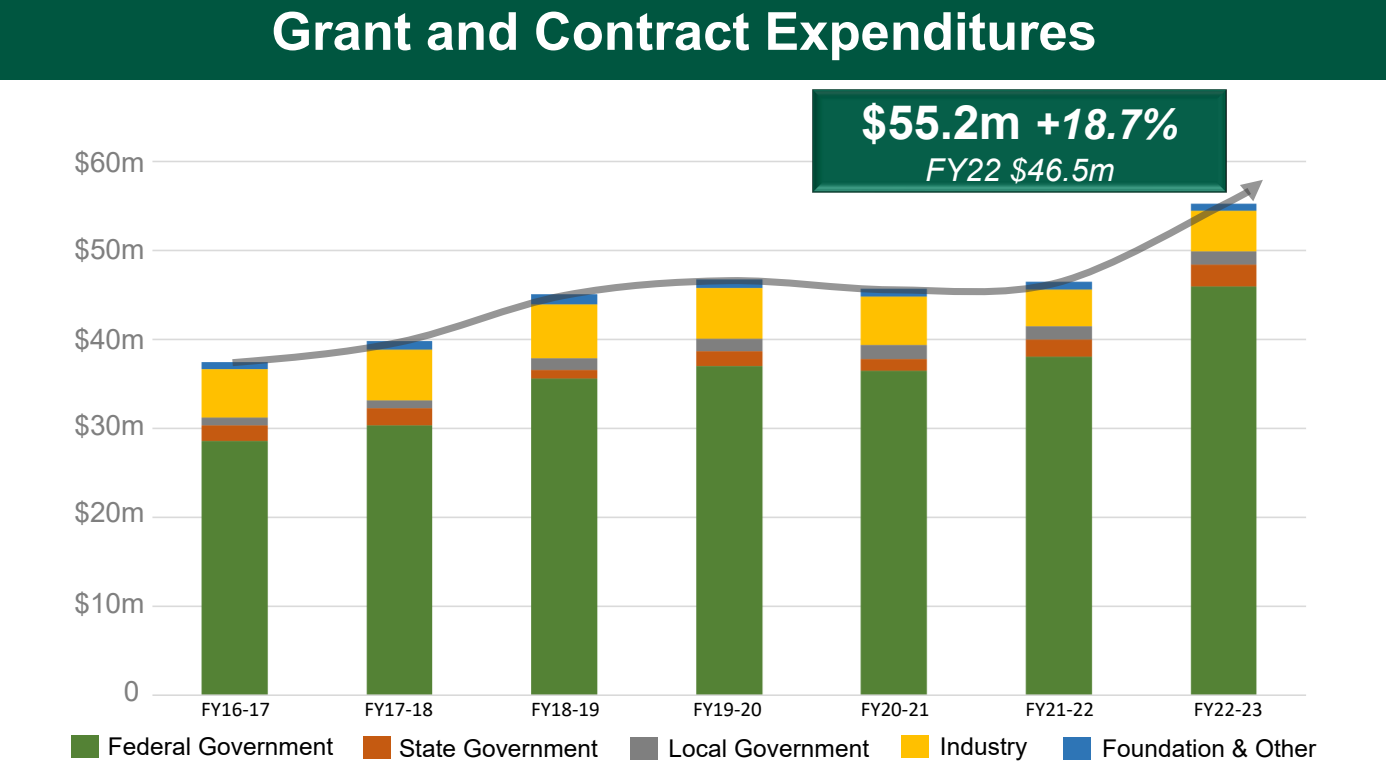
<style>
.page{position:relative;width:1386px;height:780px;background:#fff}
.page>*{position:absolute;margin:0;border:0;box-sizing:border-box;transform-origin:0 0}
.t1{font:700 52.5px "Arial";color:#fff}
.t2{font:700 47.25px "Arial";color:#fff}
.t3{font:italic 31.5px "Arial";color:#fff}
.t4{font:28px "Arial";color:#7f7f7f}
.t5{font:24.5px "Arial";color:#000}
.t6{font:21px "Calibri";color:#000}
.s1{font-style:italic;font-size:42px}
</style>
<div class="page">
<img style="left:152px;top:150px;width:1154px;height:546px">
<div style="left:0;top:0;width:1385px;height:79px;background:#005640"></div>
<div style="left:72px;top:734px;width:27px;height:22px;background:#548235"></div>
<div style="left:364px;top:736px;width:27px;height:22px;background:#c55a11"></div>
<div style="left:630px;top:736px;width:27px;height:23px;background:#7f7f7f"></div>
<div style="left:901px;top:735px;width:27px;height:22px;background:#ffc000"></div>
<div style="left:1063px;top:736px;width:27px;height:23px;background:#2e75b6"></div>
<svg style="left:225px;top:181px;width:1033px;height:189px"></svg>
<svg style="left:1239px;top:180px;width:23px;height:21px"></svg>
<img style="left:812px;top:90px;width:414px;height:102px">
<p class="t4" style="left:74px;top:142px;width:71px">$60m</p>
<p class="t4" style="left:74px;top:230px;width:71px">$50m</p>
<p class="t4" style="left:74px;top:320px;width:71px">$40m</p>
<p class="t4" style="left:74px;top:406px;width:71px">$30m</p>
<p class="t4" style="left:74px;top:492px;width:71px">$20m</p>
<p class="t4" style="left:74px;top:584px;width:71px">$10m</p>
<p class="t4" style="left:124px;top:671px;width:17px">0</p>
<p class="t1" style="left:271px;top:-6px;width:827px">Grant and Contract Expenditures</p>
<p class="t2" style="left:861px;top:89px;width:318px">$55.2m <span class="s1">+18.7%</span></p>
<p class="t3" style="left:924px;top:149px;width:191px">FY22 $46.5m</p>
<p class="t6" style="left:201px;top:694px;width:70px">FY16-17</p>
<p class="t6" style="left:364px;top:694px;width:70px">FY17-18</p>
<p class="t6" style="left:531px;top:694px;width:70px">FY18-19</p>
<p class="t6" style="left:693px;top:694px;width:70px">FY19-20</p>
<p class="t6" style="left:860px;top:694px;width:70px">FY20-21</p>
<p class="t6" style="left:1025px;top:694px;width:70px">FY21-22</p>
<p class="t6" style="left:1193px;top:694px;width:70px">FY22-23</p>
<p class="t5" style="left:108px;top:729px;width:227px">Federal Government</p>
<p class="t5" style="left:399px;top:731px;width:200px">State Government</p>
<p class="t5" style="left:668px;top:731px;width:202px">Local Government</p>
<p class="t5" style="left:939px;top:729px;width:89px">Industry</p>
<p class="t5" style="left:1102px;top:730px;width:216px">Foundation &amp; Other</p>
</div>
